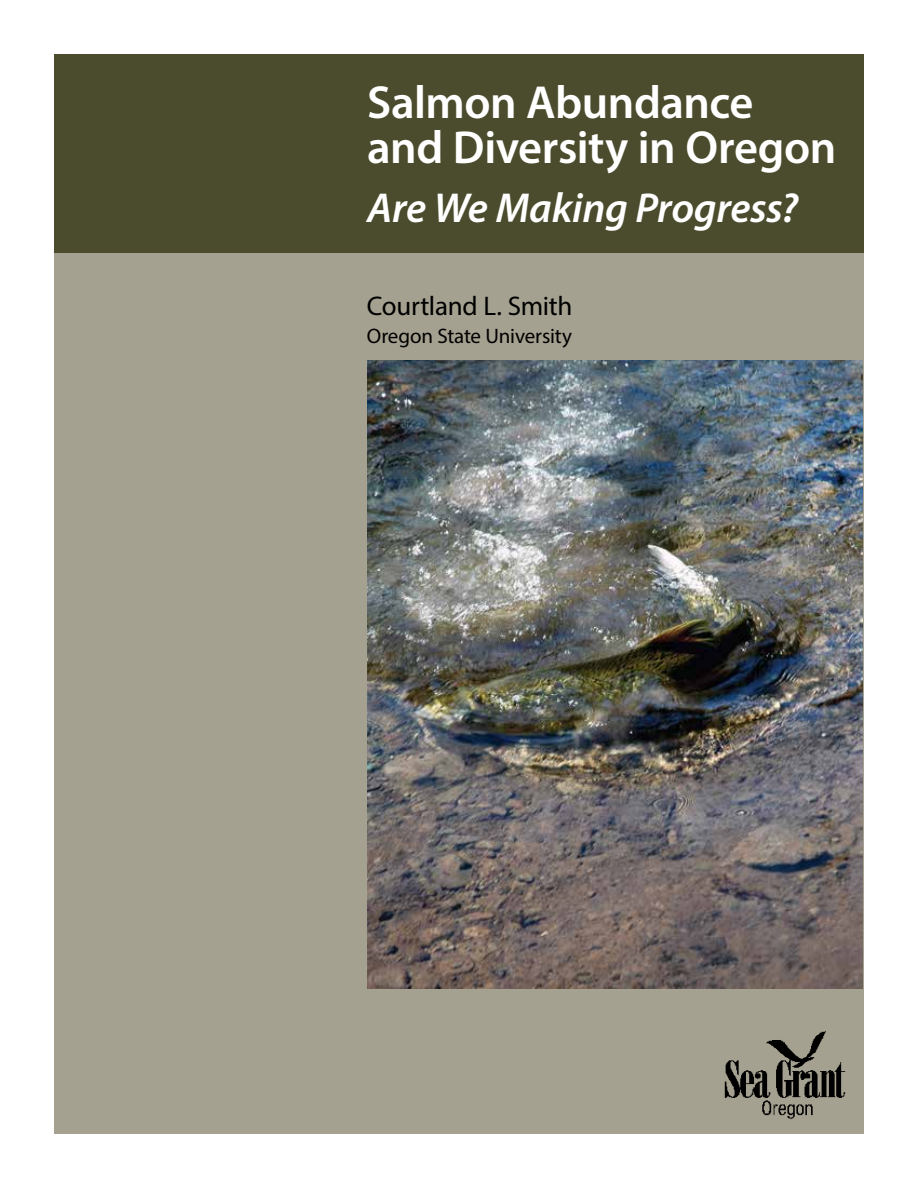
<style>
.page{position:relative;width:918px;height:1188px;background:#fff}
.page>*{position:absolute;margin:0;border:0;box-sizing:border-box;transform-origin:0 0}
.Section_heading{font:600 46.5px/45px "Myriad Pro";letter-spacing:-.01em;color:#fff}
.Section_heading-2{font:italic 600 42px "Myriad Pro";letter-spacing:-.01em;color:#fff}
.Subheads{font:27px "Myriad Pro";letter-spacing:-.01em;color:#000}
.Subheads-2{font:21px "Myriad Pro";letter-spacing:-.01em;color:#000}
</style>
<div class="page">
<div style="left:54px;top:248px;width:810px;height:886px;background:#a5a190"></div>
<div style="left:54px;top:54px;width:810px;height:199px;background:#4b4c2d"></div>
<img style="left:724px;top:1031px;width:122px;height:89px">
<img style="left:368px;top:360px;width:494px;height:628px">
<p class="Section_heading" style="left:367px;top:78px;width:471px">Salmon Abundance and Diversity in Oregon</p>
<p class="Section_heading-2" style="left:367px;top:181px;width:433px">Are We Making Progress?</p>
<p class="Subheads" style="left:367px;top:290px;width:207px">Courtland L. Smith</p>
<p class="Subheads-2" style="left:367px;top:323px;width:207px">Oregon State University</p>
</div>
